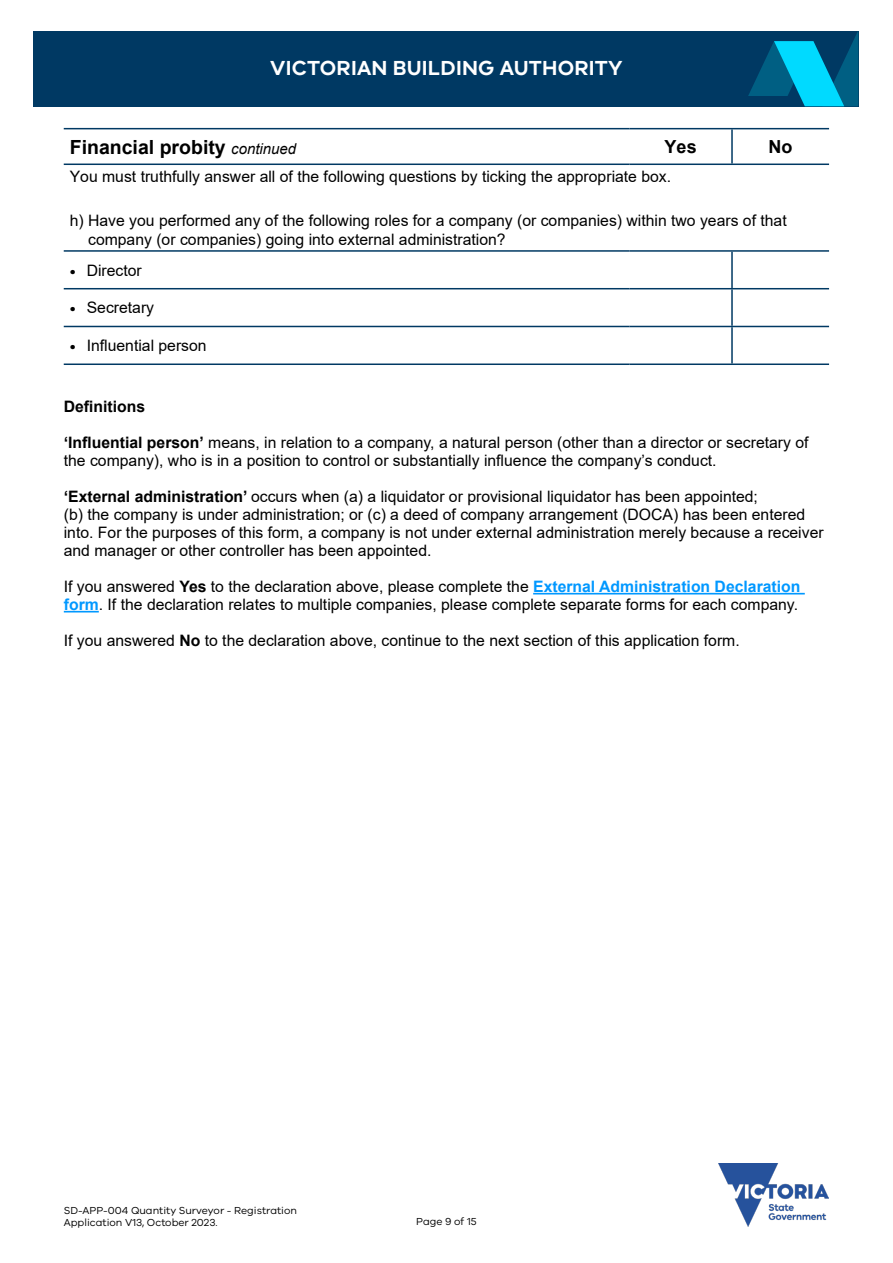
<style>
.page{position:relative;width:893px;height:1263px;background:#fff}
.page>*{position:absolute;margin:0;border:0;box-sizing:border-box;transform-origin:0 0}
.t1{font:600 21px "VIC";letter-spacing:.01em;color:#fff}
.t2{font:700 19.5px "Arial";color:#000}
.t3{font:700 18px "Arial";color:#000}
.t4{font:15.75px/18px "Arial";color:#000}
.t5{font:700 15.75px "Arial";color:#000}
.t6{font:10.5px/12px "VIC";color:#000}
.s1{font-weight:400;font-style:italic;font-size:15px}
.s2{font-family:"VIC";font-size:15px}
.s3{font-weight:700}
.s4{font-weight:700;color:#0098ff}
</style>
<div class="page">
<div style="left:34px;top:31px;width:825px;height:75px;background:#003963"></div>
<svg style="left:748px;top:32px;width:110px;height:74px"></svg>
<img style="left:719px;top:1163px;width:109px;height:63px">
<hr style="left:533px;top:593px;width:272px;height:1px;background:#0098ff">
<hr style="left:64px;top:611px;width:35px;height:1px;background:#0098ff">
<hr style="left:731px;top:129px;width:2px;height:35px;background:#003963">
<hr style="left:64px;top:250px;width:565px;height:2px;background:#003963">
<hr style="left:64px;top:288px;width:565px;height:1px;background:#003963">
<hr style="left:64px;top:326px;width:565px;height:1px;background:#003963">
<hr style="left:64px;top:363px;width:565px;height:2px;background:#003963">
<hr style="left:629px;top:250px;width:103px;height:2px;background:#003963">
<hr style="left:732px;top:250px;width:97px;height:2px;background:#003963">
<hr style="left:731px;top:252px;width:2px;height:36px;background:#003963">
<hr style="left:629px;top:288px;width:103px;height:1px;background:#003963">
<hr style="left:732px;top:288px;width:97px;height:1px;background:#003963">
<hr style="left:731px;top:289px;width:2px;height:37px;background:#003963">
<hr style="left:629px;top:326px;width:103px;height:1px;background:#003963">
<hr style="left:732px;top:326px;width:97px;height:1px;background:#003963">
<hr style="left:731px;top:327px;width:2px;height:36px;background:#003963">
<hr style="left:629px;top:363px;width:103px;height:2px;background:#003963">
<hr style="left:732px;top:363px;width:97px;height:2px;background:#003963">
<hr style="left:64px;top:128px;width:565px;height:1px;background:#003963">
<hr style="left:629px;top:128px;width:103px;height:1px;background:#003963">
<hr style="left:732px;top:128px;width:97px;height:1px;background:#003963">
<hr style="left:64px;top:164px;width:565px;height:1px;background:#003963">
<hr style="left:629px;top:164px;width:103px;height:1px;background:#003963">
<hr style="left:732px;top:164px;width:97px;height:1px;background:#003963">
<h1 class="t1" style="left:270px;top:55px;width:354px">VICTORIAN BUILDING AUTHORITY</h1>
<p class="t2" style="left:70px;top:133px;width:228px">Financial probity <span class="s1">continued</span></p>
<p class="t3" style="left:665px;top:134px;width:34px">Yes</p>
<p class="t3" style="left:768px;top:134px;width:25px">No</p>
<p class="t4" style="left:70px;top:167px;width:603px">You must truthfully answer all of the following questions by ticking the appropriate box.</p>
<p class="t4" style="left:88px;top:211px;width:700px;line-height:18.8px;text-indent:-18px">h) Have you performed any of the following roles for a company (or companies) within two years of that company (or companies) going into external administration?</p>
<p class="t4" style="left:70px;top:261px;width:74px"><span class="s2">•</span> Director</p>
<p class="t4" style="left:70px;top:299px;width:86px"><span class="s2">•</span> Secretary</p>
<p class="t4" style="left:70px;top:336px;width:138px"><span class="s2">•</span> Influential person</p>
<p class="t5" style="left:64px;top:395px;width:83px">Definitions</p>
<p class="t4" style="left:64px;top:433px;width:746px"><span class="s3">‘Influential person’</span> means, in relation to a company, a natural person (other than a director or secretary of the company), who is in a position to control or substantially influence the company’s conduct.</p>
<p class="t4" style="left:64px;top:487px;width:761px"><span class="s3">‘External administration’</span> occurs when (a) a liquidator or provisional liquidator has been appointed;<br>(b) the company is under administration; or (c) a deed of company arrangement (DOCA) has been entered into. For the purposes of this form, a company is not under external administration merely because a receiver and manager or other controller has been appointed.</p>
<p class="t4" style="left:64px;top:577px;width:738px">If you answered <span class="s3">Yes</span> to the declaration above, please complete the <span class="s4">External Administration Declaration form</span>. If the declaration relates to multiple companies, please complete separate forms for each company.</p>
<p class="t4" style="left:64px;top:631px;width:677px">If you answered <span class="s3">No</span> to the declaration above, continue to the next section of this application form.</p>
<p class="t6" style="left:64px;top:1204px;width:235px">SD-APP-004 Quantity Surveyor - Registration<br>Application V13, October 2023.</p>
<p class="t6" style="left:416px;top:1215px;width:62px">Page 9 of 15</p>
</div>
